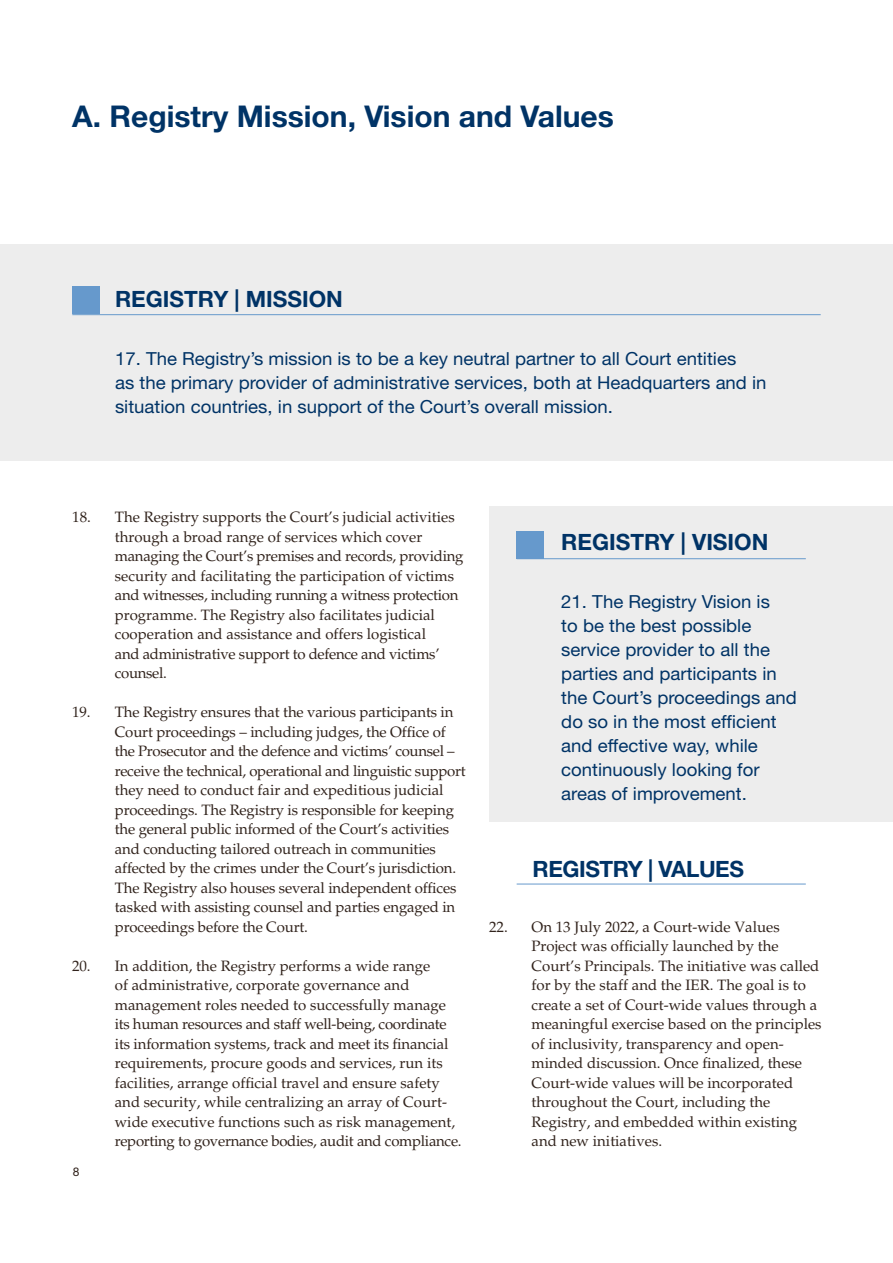
<style>
.page{position:relative;width:893px;height:1263px;background:#fff}
.page>*{position:absolute;margin:0;border:0;box-sizing:border-box;transform-origin:0 0}
.t1{font:700 30px "Helvetica Neue LT Pro";color:#036}
.t2{font:700 22.5px "Helvetica Neue LT Pro";color:#036}
.t3{font:700 22.5px "Helvetica Neue LT Pro";letter-spacing:-.02em;color:#036}
.body-box{font:18px/24px "Helvetica Neue LT Pro";color:#036}
.numbers{font:15px/19.5px "Palatino";color:#31231c}
.t4{font:12px "Helvetica Neue LT Pro";color:#31231c}
</style>
<div class="page">
<div style="left:0;top:244px;width:893px;height:217px;background:#ededed"></div>
<div style="left:489px;top:506px;width:404px;height:315px;background:#ededed"></div>
<hr style="left:72px;top:314px;width:749px;height:1px;background:#69c">
<hr style="left:517px;top:558px;width:289px;height:1px;background:#69c">
<hr style="left:517px;top:884px;width:289px;height:1px;background:#69c">
<div style="left:72px;top:287px;width:28px;height:27px;background:#69c"></div>
<div style="left:517px;top:531px;width:27px;height:27px;background:#69c"></div>
<h2 class="t1" style="left:72px;top:98px;width:543px">A. Registry Mission, Vision and Values</h2>
<h3 class="t2" style="left:115px;top:285px;width:229px">REGISTRY | MISSION</h3>
<p class="body-box" style="left:115px;top:346px;width:653px">17. The Registry’s mission is to be a key neutral partner to all Court entities<br>as the primary provider of administrative services, both at Headquarters and in situation countries, in support of the Court’s overall mission.</p>
<p class="numbers" style="left:115px;top:507px;width:350px;text-indent:-43px">18. The Registry supports the Court’s judicial activities through a broad range of services which cover managing the Court’s premises and records, providing security and facilitating the participation of victims and witnesses, including running a witness protection programme. The Registry also facilitates judicial cooperation and assistance and offers logistical<br>and administrative support to defence and victims’ counsel.</p>
<p class="numbers" style="left:115px;top:702px;width:352px;text-indent:-43px">19. The Registry ensures that the various participants in Court proceedings – including judges, the Office of the Prosecutor and the defence and victims’ counsel – receive the technical, operational and linguistic support they need to conduct fair and expeditious judicial proceedings. The Registry is responsible for keeping the general public informed of the Court’s activities and conducting tailored outreach in communities affected by the crimes under the Court’s jurisdiction.<br>The Registry also houses several independent offices tasked with assisting counsel and parties engaged in proceedings before the Court.</p>
<p class="numbers" style="left:115px;top:956px;width:348px;text-indent:-43px">20. In addition, the Registry performs a wide range<br>of administrative, corporate governance and management roles needed to successfully manage its human resources and staff well-being, coordinate its information systems, track and meet its financial requirements, procure goods and services, run its facilities, arrange official travel and ensure safety and security, while centralizing an array of Court&shy;wide executive functions such as risk management, reporting to governance bodies, audit and compliance.</p>
<p class="t4" style="left:73px;top:1164px;width:8px">8</p>
<h3 class="t2" style="left:561px;top:528px;width:209px">REGISTRY | VISION</h3>
<p class="body-box" style="left:561px;top:589px;width:237px">21. The Registry Vision is<br>to be the best possible service provider to all the parties and participants in the Court’s proceedings and do so in the most efficient and effective way, while continuously looking for areas of improvement.</p>
<h3 class="t3" style="left:533px;top:855px;width:213px">REGISTRY | VALUES</h3>
<p class="numbers" style="left:531px;top:917px;width:292px;text-indent:-43px">22. On 13 July 2022, a Court-wide Values Project was officially launched by the Court’s Principals. The initiative was called for by the staff and the IER. The goal is to create a set of Court-wide values through a meaningful exercise based on the principles of inclusivity, transparency and open&shy;minded discussion. Once finalized, these Court-wide values will be incorporated throughout the Court, including the Registry, and embedded within existing and new initiatives.</p>
</div>
